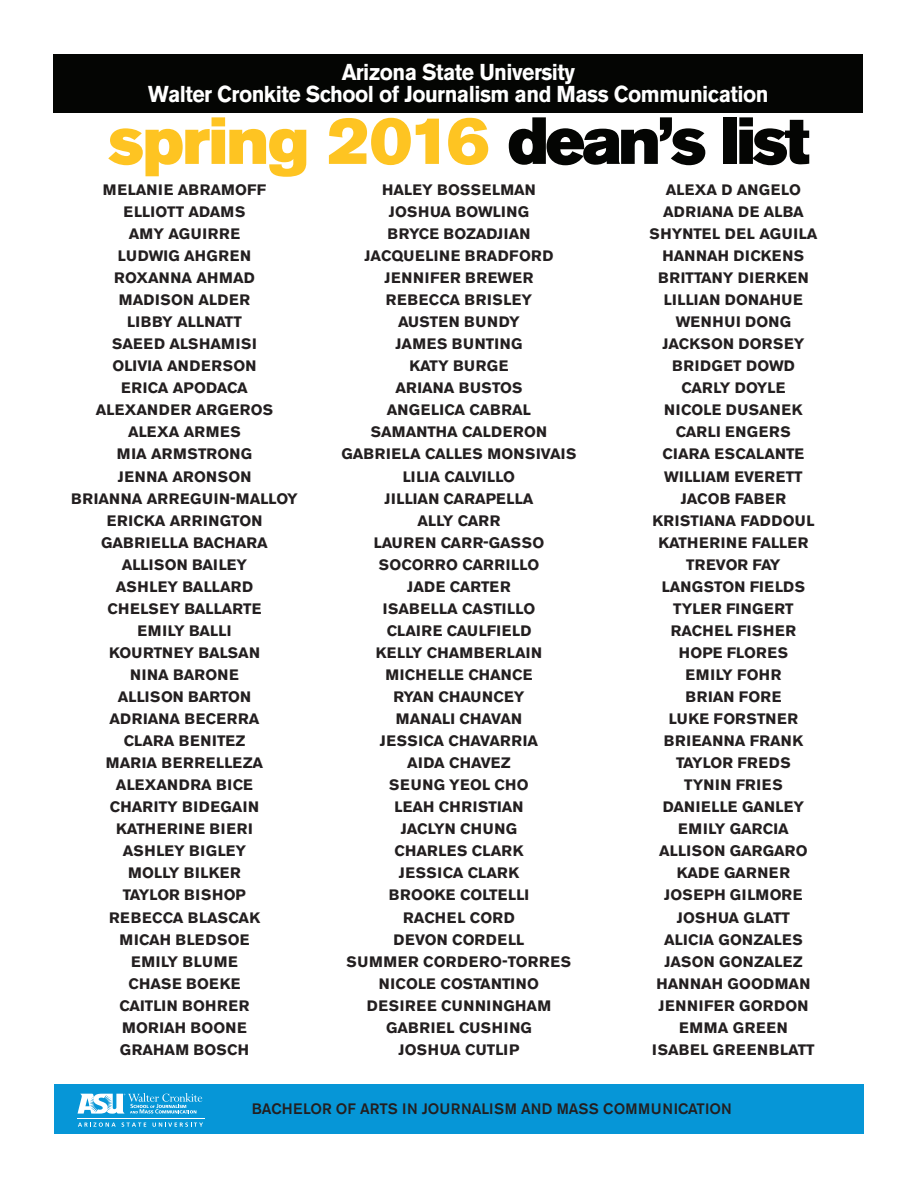
<style>
.page{position:relative;width:918px;height:1188px;background:#fff}
.page>*{position:absolute;margin:0;border:0;box-sizing:border-box;transform-origin:0 0}
.t1{font:65.85px "Akzidenz Grotesk Pro Super";letter-spacing:-.05em;color:#fec422}
.t2{font:700 22.8px/22px "Akzidenz Grotesk Pro";letter-spacing:-.025em;color:#fff;text-align:center;scale:.93 1}
.t3{font:700 15px/22px "Akzidenz Grotesk Pro";letter-spacing:.005em;color:#231f20;text-align:center}
.t4{font:500 15px "Akzidenz Grotesk Pro";color:#231f20}
.s1{color:#040503}
</style>
<div class="page">
<div style="left:54px;top:54px;width:809px;height:58px;background:#040503"></div>
<div style="left:54px;top:1084px;width:810px;height:50px;background:#0696d7"></div>
<hr style="left:77px;top:1118px;width:128px;height:1px;background:#fff">
<svg style="left:78px;top:1122px;width:38px;height:5px"></svg>
<svg style="left:122px;top:1122px;width:24px;height:5px"></svg>
<svg style="left:153px;top:1122px;width:50px;height:5px"></svg>
<svg style="left:78px;top:1093px;width:124px;height:21px"></svg>
<h2 class="t2" style="left:148px;top:60px;width:669px">Arizona State University<br>Walter Cronkite School of Journalism and Mass Communication</h2>
<h1 class="t1" style="left:108px;top:98px;width:703px">spring 2016 <span class="s1">dean’s list</span></h1>
<p class="t3" style="left:71px;top:178px;width:228px">MELANIE ABRAMOFF<br>ELLIOTT ADAMS<br>AMY AGUIRRE<br>LUDWIG AHGREN<br>ROXANNA AHMAD<br>MADISON ALDER<br>LIBBY ALLNATT<br>SAEED ALSHAMISI<br>OLIVIA ANDERSON<br>ERICA APODACA<br>ALEXANDER ARGEROS<br>ALEXA ARMES<br>MIA ARMSTRONG<br>JENNA ARONSON<br>BRIANNA ARREGUIN-MALLOY<br>ERICKA ARRINGTON<br>GABRIELLA BACHARA<br>ALLISON BAILEY<br>ASHLEY BALLARD<br>CHELSEY BALLARTE<br>EMILY BALLI<br>KOURTNEY BALSAN<br>NINA BARONE<br>ALLISON BARTON<br>ADRIANA BECERRA<br>CLARA BENITEZ<br>MARIA BERRELLEZA<br>ALEXANDRA BICE<br>CHARITY BIDEGAIN<br>KATHERINE BIERI<br>ASHLEY BIGLEY<br>MOLLY BILKER<br>TAYLOR BISHOP<br>REBECCA BLASCAK<br>MICAH BLEDSOE<br>EMILY BLUME<br>CHASE BOEKE<br>CAITLIN BOHRER<br>MORIAH BOONE<br>GRAHAM BOSCH</p>
<p class="t3" style="left:342px;top:178px;width:236px">HALEY BOSSELMAN<br>JOSHUA BOWLING<br>BRYCE BOZADJIAN<br>JACQUELINE BRADFORD<br>JENNIFER BREWER<br>REBECCA BRISLEY<br>AUSTEN BUNDY<br>JAMES BUNTING<br>KATY BURGE<br>ARIANA BUSTOS<br>ANGELICA CABRAL<br>SAMANTHA CALDERON<br>GABRIELA CALLES MONSIVAIS<br>LILIA CALVILLO<br>JILLIAN CARAPELLA<br>ALLY CARR<br>LAUREN CARR-GASSO<br>SOCORRO CARRILLO<br>JADE CARTER<br>ISABELLA CASTILLO<br>CLAIRE CAULFIELD<br>KELLY CHAMBERLAIN<br>MICHELLE CHANCE<br>RYAN CHAUNCEY<br>MANALI CHAVAN<br>JESSICA CHAVARRIA<br>AIDA CHAVEZ<br>SEUNG YEOL CHO<br>LEAH CHRISTIAN<br>JACLYN CHUNG<br>CHARLES CLARK<br>JESSICA CLARK<br>BROOKE COLTELLI<br>RACHEL CORD<br>DEVON CORDELL<br>SUMMER CORDERO-TORRES<br>NICOLE COSTANTINO<br>DESIREE CUNNINGHAM<br>GABRIEL CUSHING<br>JOSHUA CUTLIP</p>
<p class="t3" style="left:649px;top:178px;width:170px">ALEXA D ANGELO<br>ADRIANA DE ALBA<br>SHYNTEL DEL AGUILA<br>HANNAH DICKENS<br>BRITTANY DIERKEN<br>LILLIAN DONAHUE<br>WENHUI DONG<br>JACKSON DORSEY<br>BRIDGET DOWD<br>CARLY DOYLE<br>NICOLE DUSANEK<br>CARLI ENGERS<br>CIARA ESCALANTE<br>WILLIAM EVERETT<br>JACOB FABER<br>KRISTIANA FADDOUL<br>KATHERINE FALLER<br>TREVOR FAY<br>LANGSTON FIELDS<br>TYLER FINGERT<br>RACHEL FISHER<br>HOPE FLORES<br>EMILY FOHR<br>BRIAN FORE<br>LUKE FORSTNER<br>BRIEANNA FRANK<br>TAYLOR FREDS<br>TYNIN FRIES<br>DANIELLE GANLEY<br>EMILY GARCIA<br>ALLISON GARGARO<br>KADE GARNER<br>JOSEPH GILMORE<br>JOSHUA GLATT<br>ALICIA GONZALES<br>JASON GONZALEZ<br>HANNAH GOODMAN<br>JENNIFER GORDON<br>EMMA GREEN<br>ISABEL GREENBLATT</p>
<p class="t4" style="left:252px;top:1099px;width:481px">BACHELOR OF ARTS IN JOURNALISM AND MASS COMMUNICATION</p>
</div>
